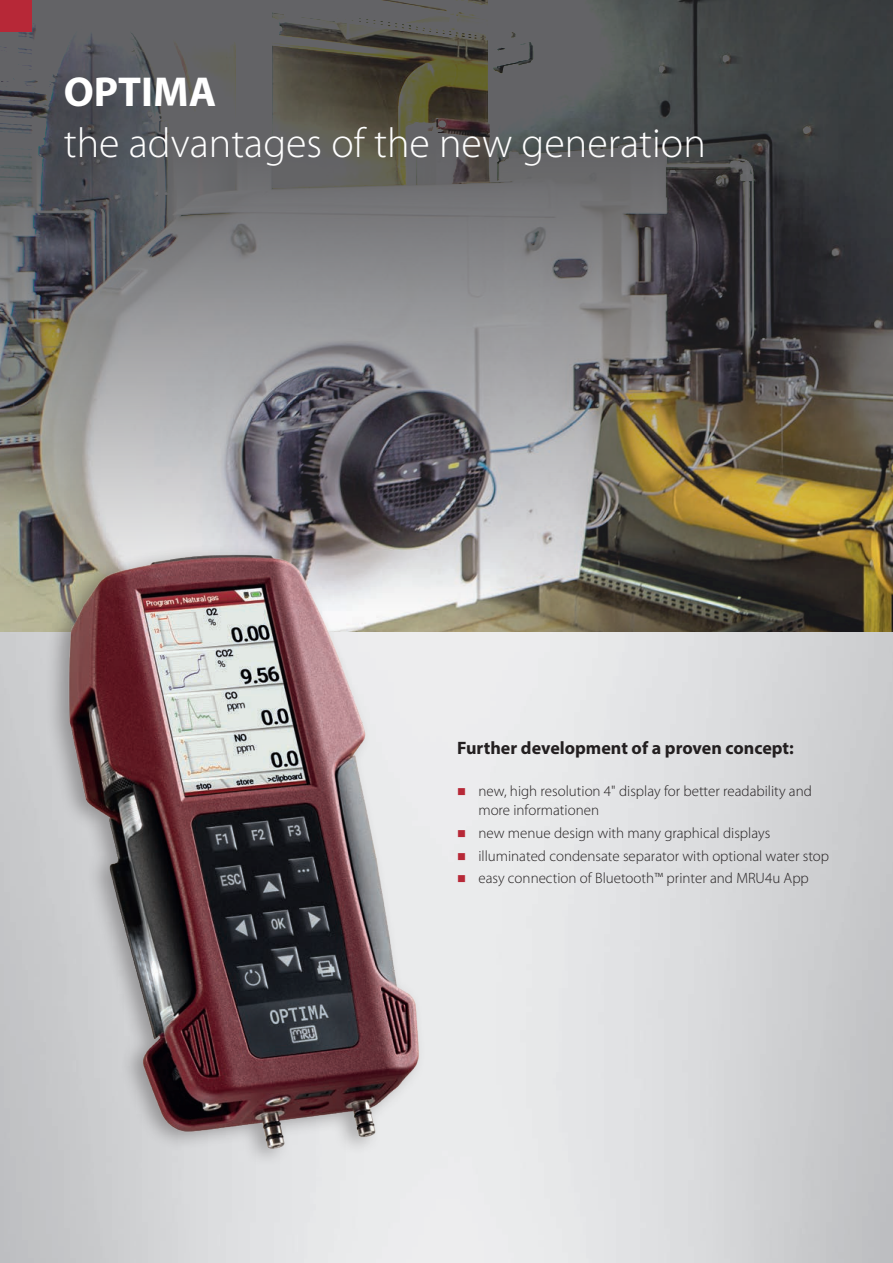
<style>
.page{position:relative;width:893px;height:1263px;background:#fff}
.page>*{position:absolute;margin:0;border:0;box-sizing:border-box;transform-origin:0 0}
.t1{font:300 42px "Myriad Pro";color:#fff}
.t2{font:700 42px "Myriad Pro";color:#fff}
.t3{font:700 18px "Myriad Pro";color:#231f20}
.t4{font:300 15px/19.5px "Myriad Pro";color:#231f20}
.s1{color:#b72837}
</style>
<div class="page">
<img style="left:0;top:631px;width:893px;height:632px">
<svg style="left:0;top:0;width:893px;height:631px;background:#6b6966"></svg>
<div style="left:0;top:0;width:32px;height:32px;background:#b72837"></div>
<img style="left:47px;top:541px;width:388px;height:618px">
<svg style="left:466px;top:796px;width:12px;height:1px"></svg>
<svg style="left:466px;top:838px;width:12px;height:1px"></svg>
<svg style="left:466px;top:860px;width:12px;height:1px"></svg>
<svg style="left:466px;top:883px;width:12px;height:1px"></svg>
<h1 class="t2" style="left:64px;top:74px;width:154px">OPTIMA</h1>
<h1 class="t1" style="left:64px;top:123px;width:644px">the advantages of the new generation</h1>
<p class="t3" style="left:457px;top:740px;width:338px">Further development of a proven concept:</p>
<p class="t4" style="left:478px;top:782px;width:335px;text-indent:-21px"><span class="s1">■</span> new, high resolution 4" display for better readability and more informationen</p>
<p class="t4" style="left:457px;top:824px;width:315px"><span class="s1">■</span> new menue design with many graphical displays</p>
<p class="t4" style="left:457px;top:847px;width:374px"><span class="s1">■</span> illuminated condensate separator with optional water stop</p>
<p class="t4" style="left:457px;top:869px;width:353px"><span class="s1">■</span> easy connection of Bluetooth™ printer and MRU4u App</p>
</div>
